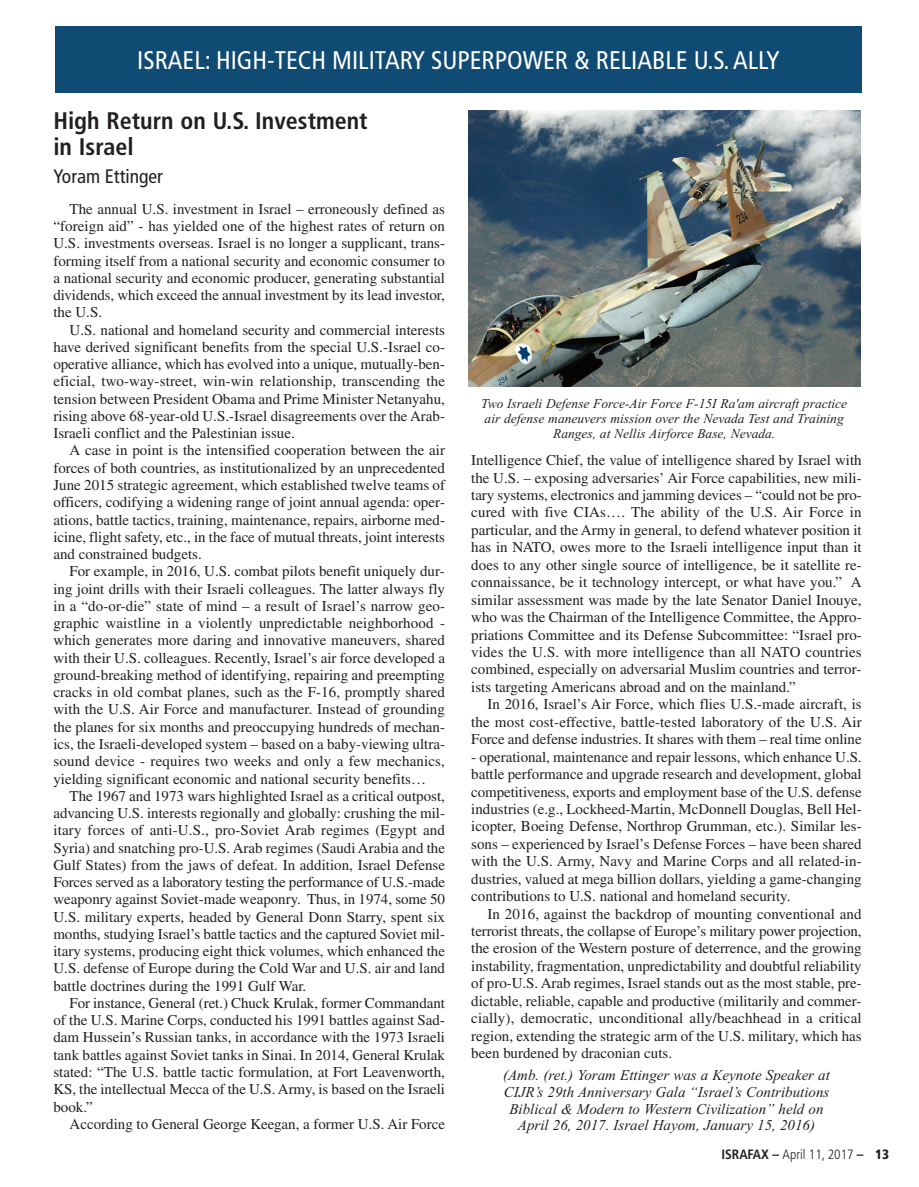
<style>
.page{position:relative;width:919px;height:1187px;background:#fff}
.page>*{position:absolute;margin:0;border:0;box-sizing:border-box;transform-origin:0 0}
.t1{font:condensed 25.5px "Frutiger LT Std";color:#fff}
.t2{font:700 condensed 24px/26px "Frutiger LT Std";color:#231f20}
.t3{font:condensed 19.5px "Frutiger LT Std";color:#231f20}
.t4{font:15px/17.2px "Times LT Std";color:#231f20;text-align:justify}
.t5{font:italic 15px/16.6px "Times New Roman";color:#231f20;text-align:center}
.t6{font:italic 13.5px/15px "Times New Roman";color:#231f20;text-align:center}
.t7{font:300 condensed 13.5px "Frutiger LT Std";color:#231f20}
.s1{font-weight:700}
.s2{font-weight:900}
</style>
<div class="page">
<div style="left:55px;top:26px;width:807px;height:67px;background:#104b74"></div>
<img style="left:468px;top:111px;width:392px;height:275px">
<h1 class="t1" style="left:137px;top:50px;width:644px">ISRAEL: HIGH-TECH MILITARY SUPERPOWER &amp; RELIABLE U.S. ALLY</h1>
<h2 class="t2" style="left:53px;top:109px;width:316px">High Return on U.S. Investment in Israel</h2>
<h3 class="t3" style="left:53px;top:168px;width:111px">Yoram Ettinger</h3>
<p class="t4" style="left:53px;top:202px;width:393px;text-indent:16px">The annual U.S. investment in Israel – erroneously defined as “foreign aid” - has yielded one of the highest rates of return on U.S. investments overseas. Israel is no longer a supplicant, trans&shy;forming itself from a national security and economic consumer to a national security and economic producer, generating substantial dividends, which exceed the annual investment by its lead investor, the U.S.</p>
<p class="t4" style="left:53px;top:322px;width:393px;text-indent:16px">U.S. national and homeland security and commercial interests have derived significant benefits from the special U.S.-Israel co&shy;operative alliance, which has evolved into a unique, mutually-ben&shy;eficial, two-way-street, win-win relationship, transcending the tension between President Obama and Prime Minister Netanyahu, rising above 68-year-old U.S.-Israel disagreements over the Arab-Israeli conflict and the Palestinian issue.</p>
<p class="t4" style="left:53px;top:443px;width:393px;text-indent:16px">A case in point is the intensified cooperation between the air forces of both countries, as institutionalized by an unprecedented June 2015 strategic agreement, which established twelve teams of officers, codifying a widening range of joint annual agenda: oper&shy;ations, battle tactics, training, maintenance, repairs, airborne med&shy;icine, flight safety, etc., in the face of mutual threats, joint interests and constrained budgets.</p>
<p class="t4" style="left:53px;top:564px;width:393px;text-indent:16px">For example, in 2016, U.S. combat pilots benefit uniquely dur&shy;ing joint drills with their Israeli colleagues. The latter always fly in a “do-or-die” state of mind – a result of Israel’s narrow geo&shy;graphic waistline in a violently unpredictable neighborhood - which generates more daring and innovative maneuvers, shared with their U.S. colleagues. Recently, Israel’s air force developed a ground-breaking method of identifying, repairing and preempting cracks in old combat planes, such as the F-16, promptly shared with the U.S. Air Force and manufacturer. Instead of grounding the planes for six months and preoccupying hundreds of mechan&shy;ics, the Israeli-developed system – based on a baby-viewing ultra&shy;sound device - requires two weeks and only a few mechanics, yielding significant economic and national security benefits…</p>
<p class="t4" style="left:53px;top:789px;width:393px;text-indent:16px">The 1967 and 1973 wars highlighted Israel as a critical outpost, advancing U.S. interests regionally and globally: crushing the mil&shy;itary forces of anti-U.S., pro-Soviet Arab regimes (Egypt and Syria) and snatching pro-U.S. Arab regimes (Saudi Arabia and the Gulf States) from the jaws of defeat. In addition, Israel Defense Forces served as a laboratory testing the performance of U.S.-made weaponry against Soviet-made weaponry. Thus, in 1974, some 50<br>U.S. military experts, headed by General Donn Starry, spent six months, studying Israel’s battle tactics and the captured Soviet mil&shy;itary systems, producing eight thick volumes, which enhanced the U.S. defense of Europe during the Cold War and U.S. air and land battle doctrines during the 1991 Gulf War.</p>
<p class="t4" style="left:53px;top:996px;width:393px;text-indent:16px">For instance, General (ret.) Chuck Krulak, former Commandant of the U.S. Marine Corps, conducted his 1991 battles against Sad&shy;dam Hussein’s Russian tanks, in accordance with the 1973 Israeli tank battles against Soviet tanks in Sinai. In 2014, General Krulak stated: “The U.S. battle tactic formulation, at Fort Leavenworth, KS, the intellectual Mecca of the U.S. Army, is based on the Israeli book.”</p>
<p class="t4" style="left:70px;top:1117px;width:377px">According to General George Keegan, a former U.S. Air Force</p>
<p class="t6" style="left:481px;top:396px;width:368px">Two Israeli Defense Force-Air Force F-15I Ra'am aircraft practice air defense maneuvers mission over the Nevada Test and Training<br>Ranges, at Nellis Airforce Base, Nevada.</p>
<p class="t4" style="left:471px;top:453px;width:392px">Intelligence Chief, the value of intelligence shared by Israel with the U.S. – exposing adversaries’ Air Force capabilities, new mili&shy;tary systems, electronics and jamming devices – “could not be pro&shy;cured with five CIAs…. The ability of the U.S. Air Force in particular, and the Army in general, to defend whatever position it has in NATO, owes more to the Israeli intelligence input than it does to any other single source of intelligence, be it satellite re&shy;connaissance, be it technology intercept, or what have you.” A similar assessment was made by the late Senator Daniel Inouye, who was the Chairman of the Intelligence Committee, the Appro&shy;priations Committee and its Defense Subcommittee: “Israel pro&shy;vides the U.S. with more intelligence than all NATO countries combined, especially on adversarial Muslim countries and terror&shy;ists targeting Americans abroad and on the mainland.”</p>
<p class="t4" style="left:471px;top:697px;width:392px;text-indent:16px">In 2016, Israel’s Air Force, which flies U.S.-made aircraft, is the most cost-effective, battle-tested laboratory of the U.S. Air Force and defense industries. It shares with them – real time online</p>
<p class="t4" style="left:471px;top:749px;width:392px">- operational, maintenance and repair lessons, which enhance U.S. battle performance and upgrade research and development, global competitiveness, exports and employment base of the U.S. defense industries (e.g., Lockheed-Martin, McDonnell Douglas, Bell Hel&shy;icopter, Boeing Defense, Northrop Grumman, etc.). Similar les&shy;sons – experienced by Israel’s Defense Forces – have been shared with the U.S. Army, Navy and Marine Corps and all related-in&shy;dustries, valued at mega billion dollars, yielding a game-changing contributions to U.S. national and homeland security.</p>
<p class="t4" style="left:471px;top:906px;width:392px;text-indent:16px">In 2016, against the backdrop of mounting conventional and terrorist threats, the collapse of Europe’s military power projection, the erosion of the Western posture of deterrence, and the growing instability, fragmentation, unpredictability and doubtful reliability of pro-U.S. Arab regimes, Israel stands out as the most stable, pre&shy;dictable, reliable, capable and productive (militarily and commer&shy;cially), democratic, unconditional ally/beachhead in a critical region, extending the strategic arm of the U.S. military, which has been burdened by draconian cuts.</p>
<p class="t5" style="left:503px;top:1067px;width:328px">(Amb. (ret.) Yoram Ettinger was a Keynote Speaker at CIJR’s 29th Anniversary Gala “Israel’s Contributions Biblical &amp; Modern to Western Civilization” held on April 26, 2017. Israel Hayom, January 15, 2016)</p>
<p class="t7" style="left:721px;top:1149px;width:169px"><span class="s1">ISRAFAX –</span> April 11, 2017 <span class="s1">–</span> <span class="s2">13</span></p>
</div>
